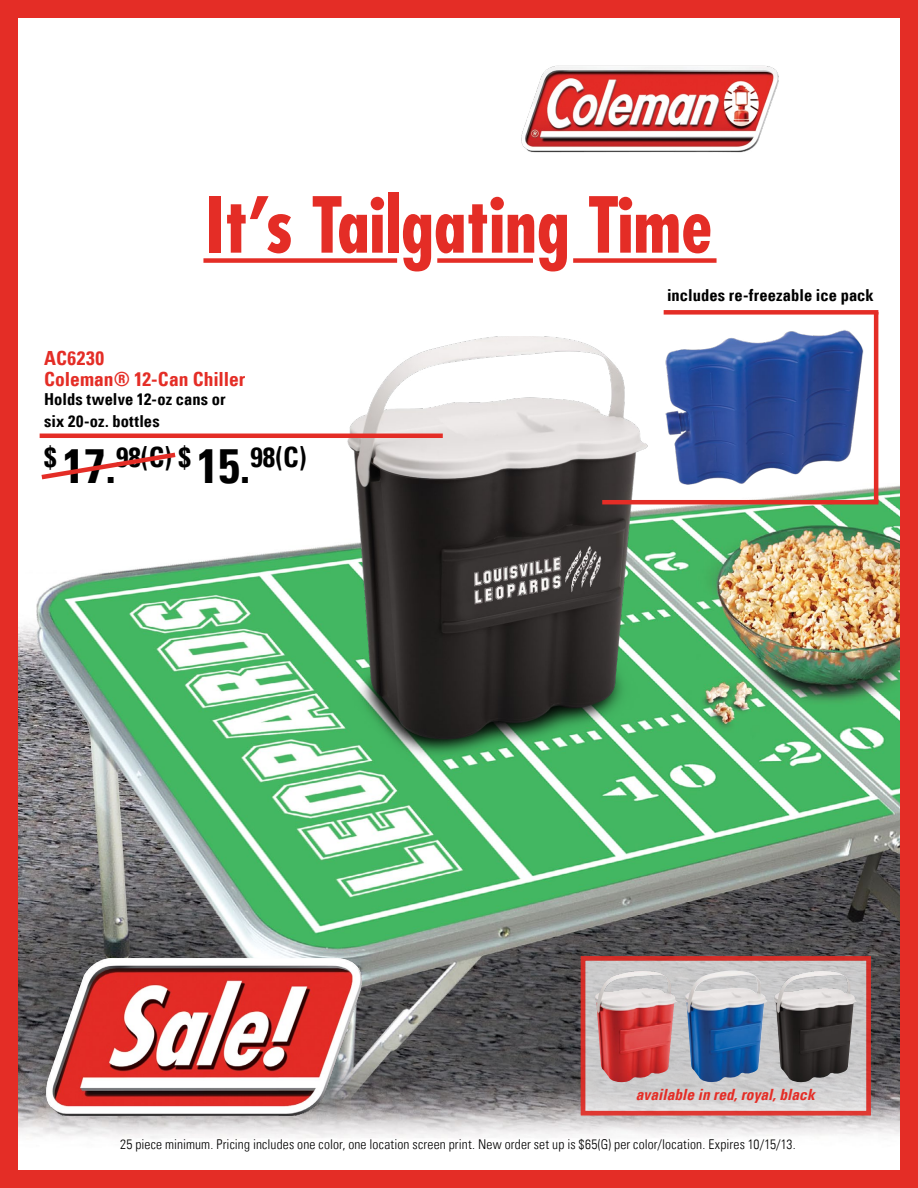
<style>
.page{position:relative;width:918px;height:1188px;background:#fff}
.page>*{position:absolute;margin:0;border:0;box-sizing:border-box;transform-origin:0 0}
.t1{font:700 condensed 75px "Futura Std";color:#e42d26}
.t2{font:700 condensed 28.05px "Univers LT";color:#000}
.t3{font:700 condensed 19.5px/21px "Univers LT";color:#e42d26}
.t4{font:700 condensed 16.5px/22px "Univers LT";letter-spacing:.005em;color:#000}
.t5{font:italic 700 condensed 15.45px "Univers LT";color:#e42d26}
.t6{font:300 condensed 13.5px "Univers LT";letter-spacing:.01em;color:#000}
.s1{font-size:48px}
</style>
<div class="page">
<img style="left:17px;top:17px;width:884px;height:1154px">
<div style="left:0;top:1171px;width:918px;height:17px;background:#e42d26"></div>
<div style="left:0;top:0;width:918px;height:17px;background:#e42d26"></div>
<div style="left:0;top:0;width:17px;height:1188px;background:#e42d26"></div>
<div style="left:901px;top:0;width:17px;height:1188px;background:#e42d26"></div>
<img style="left:343px;top:336px;width:311px;height:431px">
<hr style="left:602px;top:500px;width:276px;height:4px;background:#e42d26">
<div style="left:664px;top:310px;width:214px;height:5px;background:#e42d26"></div>
<hr style="left:874px;top:312px;width:4px;height:191px;background:#e42d26">
<img style="left:663px;top:327px;width:204px;height:161px">
<svg style="left:586px;top:961px;width:280px;height:149px;background:#cfcecf"></svg>
<img style="left:773px;top:971px;width:84px;height:112px">
<img style="left:593px;top:971px;width:84px;height:112px">
<img style="left:684px;top:971px;width:84px;height:112px">
<div style="left:581px;top:956px;width:290px;height:159px;border:4px solid #e42d26"></div>
<div style="left:573px;top:258px;width:144px;height:5px;background:#e42d26"></div>
<div style="left:437px;top:258px;width:96px;height:5px;background:#e42d26"></div>
<div style="left:203px;top:258px;width:194px;height:5px;background:#e42d26"></div>
<img style="left:46px;top:958px;width:316px;height:157px">
<hr style="left:40px;top:434px;width:403px;height:4px;background:#e42d26">
<svg style="left:37px;top:450px;width:143px;height:32px"></svg>
<img style="left:517px;top:66px;width:263px;height:88px">
<h1 class="t1" style="left:206px;top:178px;width:508px">It’s Tailgating Time</h1>
<h3 class="t3" style="left:44px;top:347px;width:203px">AC6230<br>Coleman® 12-Can Chiller</h3>
<p class="t4" style="left:44px;top:388px;width:183px">Holds twelve 12-oz cans or six 20-oz. bottles</p>
<h2 class="t2" style="left:44px;top:440px;width:264px">$ <span class="s1">17.</span>98(C) $ <span class="s1">15.</span>98(C)</h2>
<p class="t4" style="left:667px;top:284px;width:208px">includes re-freezable ice pack</p>
<p class="t5" style="left:636px;top:1085px;width:180px">available in red, royal, black</p>
<p class="t6" style="left:120px;top:1136px;width:677px">25 piece minimum. Pricing includes one color, one location screen print. New order set up is $65(G) per color/location. Expires 10/15/13.</p>
</div>
